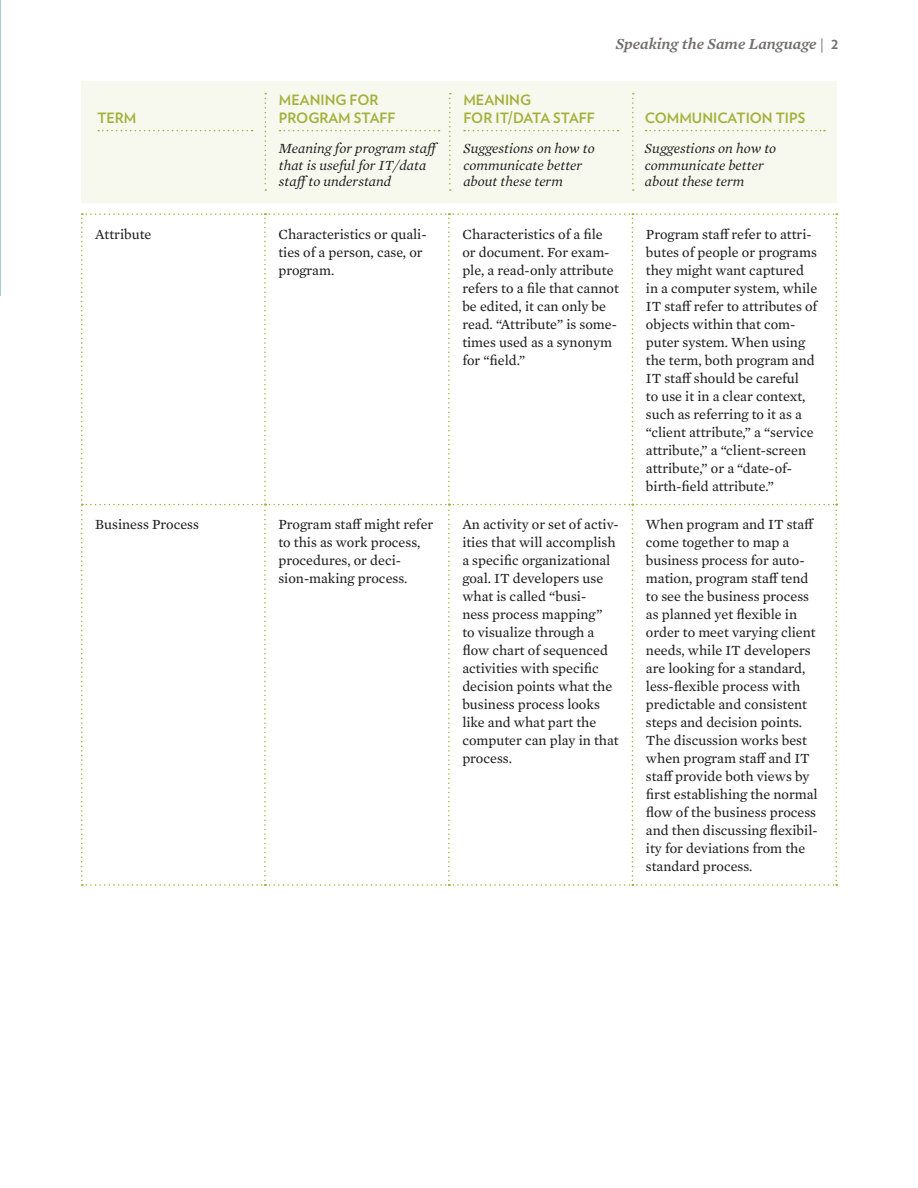
<style>
.page{position:relative;width:918px;height:1188px;background:#fff}
.page>*{position:absolute;margin:0;border:0;box-sizing:border-box;transform-origin:0 0}
.t1{font:italic 600 15.75px "Mercury Text G1";color:#757070}
.Table_body_text{font:14.25px/18px "Mercury Text G2";color:#1d1e1d}
.Table_header_seconda{font:italic 14.25px/16.5px "Mercury Text G1";color:#1d1e1d}
.Table_headers{font:700 14.25px/18px "Verlag";color:#a3b13b}
.s1{font-size:15px}
.s2{font-family:"Verlag";font-weight:700;font-style:normal}
</style>
<div class="page">
<hr style="left:0;top:0;width:1px;height:296px;background:#a8c8d8">
<svg style="left:81px;top:213px;width:756px;height:673px"></svg>
<div style="left:81px;top:81px;width:756px;height:122px;background:#f7f8ee"></div>
<svg style="left:646px;top:130px;width:179px;height:1px"></svg>
<svg style="left:464px;top:130px;width:155px;height:1px"></svg>
<svg style="left:280px;top:130px;width:160px;height:1px"></svg>
<svg style="left:98px;top:130px;width:155px;height:1px"></svg>
<svg style="left:265px;top:93px;width:1px;height:98px"></svg>
<svg style="left:449px;top:93px;width:2px;height:98px"></svg>
<svg style="left:632px;top:93px;width:2px;height:98px"></svg>
<p class="Table_headers" style="left:97px;top:108px;width:41px">TERM</p>
<p class="Table_headers" style="left:279px;top:90px;width:118px">MEANING FOR<br>PROGRAM STAFF</p>
<p class="Table_header_seconda" style="left:279px;top:139px;width:163px">Meaning for program staff that is useful for IT/data staff to understand</p>
<p class="Table_headers" style="left:463px;top:90px;width:133px">MEANING<br>FOR IT/DATA STAFF</p>
<p class="Table_header_seconda" style="left:463px;top:139px;width:133px">Suggestions on how to communicate better about these term</p>
<p class="t1" style="left:616px;top:33px;width:224px">Speaking the Same Language <span class="s1">|</span> <span class="s2">2</span></p>
<p class="Table_headers" style="left:645px;top:108px;width:162px">COMMUNICATION TIPS</p>
<p class="Table_header_seconda" style="left:645px;top:139px;width:133px">Suggestions on how to communicate better about these term</p>
<p class="Table_body_text" style="left:95px;top:225px;width:58px">Attribute</p>
<p class="Table_body_text" style="left:278px;top:225px;width:150px">Characteristics or quali&shy;ties of a person, case, or program.</p>
<p class="Table_body_text" style="left:462px;top:225px;width:158px">Characteristics of a file or document. For exam&shy;ple, a read-only attribute refers to a file that cannot be edited, it can only be read. “Attribute” is some&shy;times used as a synonym for “field.”</p>
<p class="Table_body_text" style="left:646px;top:225px;width:173px">Program staff refer to attri&shy;butes of people or programs they might want captured in a computer system, while<br>IT staff refer to attributes of objects within that com&shy;puter system. When using the term, both program and<br>IT staff should be careful<br>to use it in a clear context, such as referring to it as a “client attribute,” a “service attribute,” a “client-screen attribute,” or a “date-of&shy;birth-field attribute.”</p>
<p class="Table_body_text" style="left:95px;top:515px;width:105px">Business Process</p>
<p class="Table_body_text" style="left:278px;top:515px;width:156px">Program staff might refer to this as work process, procedures, or deci&shy;sion-making process.</p>
<p class="Table_body_text" style="left:462px;top:515px;width:158px">An activity or set of activ&shy;ities that will accomplish a specific organizational goal. IT developers use what is called “busi-<br>ness process mapping”<br>to visualize through a flow chart of sequenced activities with specific decision points what the business process looks like and what part the computer can play in that process.</p>
<p class="Table_body_text" style="left:646px;top:515px;width:173px">When program and IT staff come together to map a business process for auto&shy;mation, program staff tend to see the business process as planned yet flexible in order to meet varying client needs, while IT developers are looking for a standard, less-flexible process with predictable and consistent steps and decision points.<br>The discussion works best when program staff and IT staff provide both views by first establishing the normal flow of the business process and then discussing flexibil&shy;ity for deviations from the standard process.</p>
</div>
